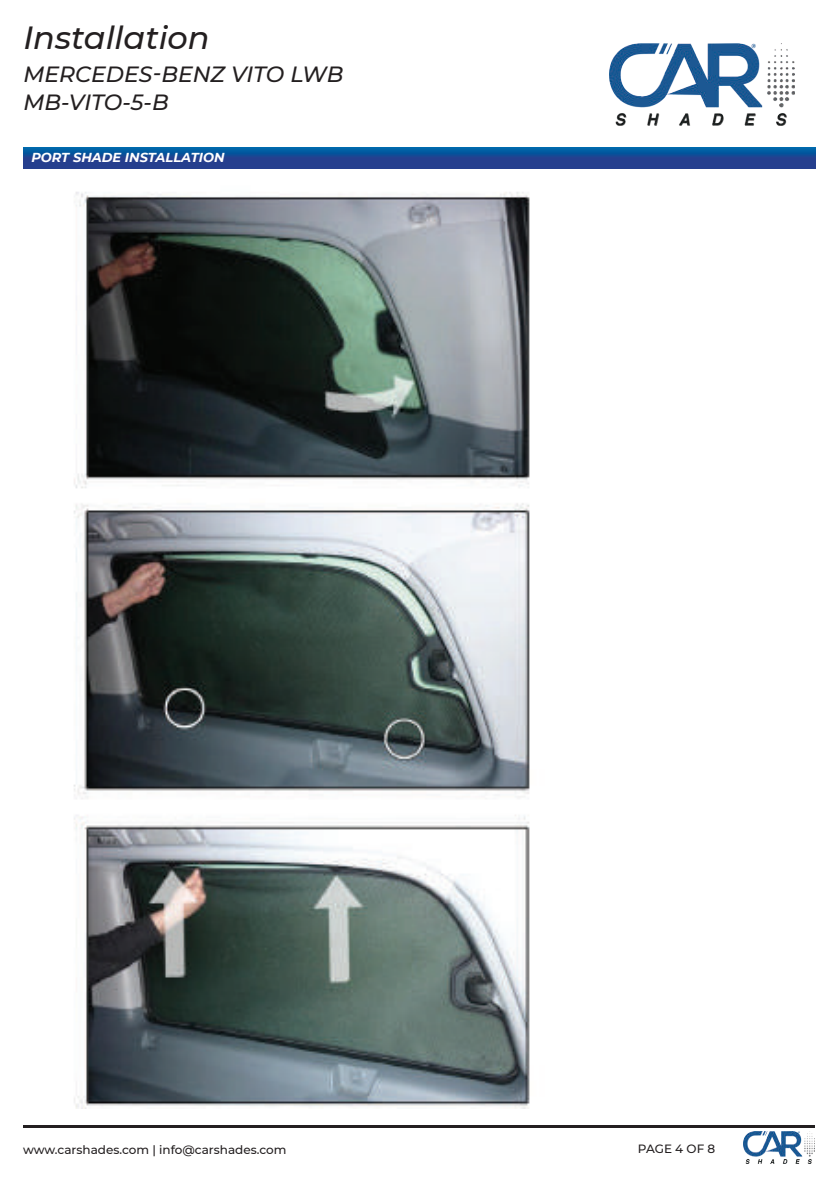
<style>
.page{position:relative;width:840px;height:1191px;background:#fff}
.page>*{position:absolute;margin:0;border:0;box-sizing:border-box;transform-origin:0 0}
.t1{font:italic 500 32px "Montserrat";color:#231f20}
.t2{font:italic 500 22px/28px "Montserrat";color:#231f20}
.t3{font:italic 700 13px "Montserrat";color:#fff}
.t4{font:500 12px "Montserrat";color:#231f20}
</style>
<div class="page">
<hr style="left:23px;top:1125px;width:791px;height:2px;background:#231f20">
<img style="left:743px;top:1131px;width:71px;height:32px">
<img style="left:609px;top:43px;width:184px;height:83px">
<svg style="left:23px;top:147px;width:792px;height:21px;background:#164b96"></svg>
<img style="left:74px;top:192px;width:456px;height:916px">
<h1 class="t1" style="left:23px;top:15px;width:188px">Installation</h1>
<h2 class="t2" style="left:23px;top:59px;width:321px">MERCEDES-BENZ VITO LWB<br>MB-VITO-5-B</h2>
<p class="t3" style="left:31px;top:148px;width:195px">PORT SHADE INSTALLATION</p>
<p class="t4" style="left:23px;top:1141px;width:265px">www.carshades.com | info@carshades.com</p>
<p class="t4" style="left:637px;top:1140px;width:79px">PAGE 4 OF 8</p>
</div>
